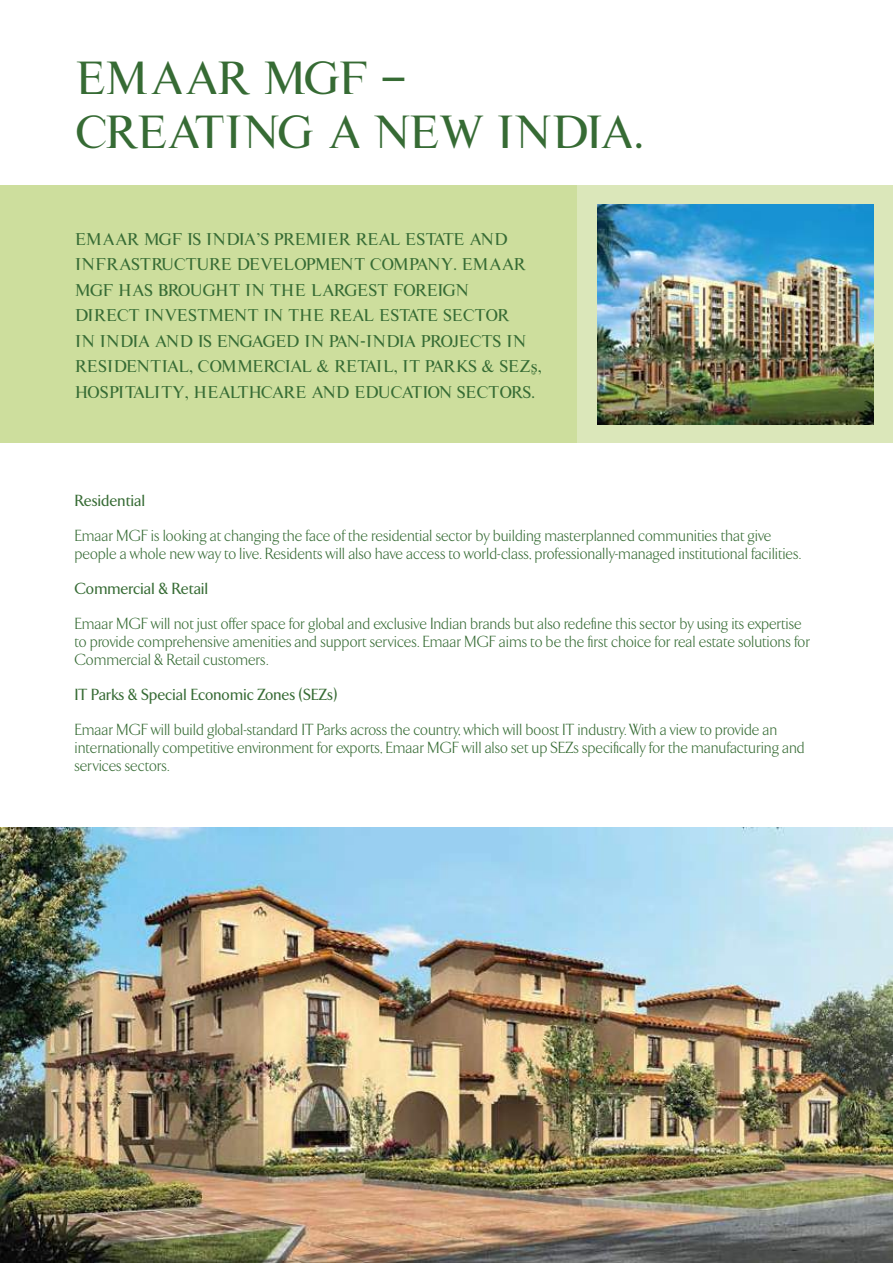
<style>
.page{position:relative;width:893px;height:1263px;background:#fff}
.page>*{position:absolute;margin:0;border:0;box-sizing:border-box;transform-origin:0 0}
.t1{font:45px/54px "Crazy Crazy";letter-spacing:-.05em;color:#366b34}
.t2{font:300 16.5px/18px "Arrow";letter-spacing:.01em;color:#366b34}
.t3{font:16.5px/25.5px "Crazy Crazy";letter-spacing:-.05em;color:#366b34}
.t4{font:500 16.5px "Arrow";letter-spacing:.01em;color:#366b34}
</style>
<div class="page">
<img style="left:0;top:828px;width:893px;height:435px">
<div style="left:0;top:185px;width:893px;height:258px;background:#cdde9d"></div>
<div style="left:577px;top:185px;width:316px;height:258px;background:#dbe7ba"></div>
<img style="left:597px;top:204px;width:276px;height:220px">
<h1 class="t1" style="left:75px;top:53px;width:570px">EMAAR MGF –<br>CREATING A NEW INDIA.</h1>
<p class="t3" style="left:75px;top:227px;width:469px">EMAAR MGF IS INDIA’S PREMIER REAL ESTATE AND INFRASTRUCTURE DEVELOPMENT COMPANY. EMAAR MGF HAS BROUGHT IN THE LARGEST FOREIGN<br>DIRECT INVESTMENT IN THE REAL ESTATE SECTOR<br>IN INDIA AND IS ENGAGED IN PAN-INDIA PROJECTS IN RESIDENTIAL, COMMERCIAL &amp; RETAIL, IT PARKS &amp; SEZs, HOSPITALITY, HEALTHCARE AND EDUCATION SECTORS.</p>
<p class="t4" style="left:75px;top:492px;width:72px">Residential</p>
<p class="t2" style="left:75px;top:527px;width:728px">Emaar MGF is looking at changing the face of the residential sector by building masterplanned communities that give people a whole new way to live. Residents will also have access to world-class, professionally-managed institutional facilities.</p>
<p class="t4" style="left:75px;top:580px;width:135px">Commercial &amp; Retail</p>
<p class="t2" style="left:75px;top:615px;width:737px">Emaar MGF will not just offer space for global and exclusive Indian brands but also redefine this sector by using its expertise to provide comprehensive amenities and support services. Emaar MGF aims to be the first choice for real estate solutions for<br>Commercial &amp; Retail customers.</p>
<p class="t4" style="left:75px;top:686px;width:264px">IT Parks &amp; Special Economic Zones (SEZs)</p>
<p class="t2" style="left:75px;top:721px;width:732px">Emaar MGF will build global-standard IT Parks across the country, which will boost IT industry. With a view to provide an internationally competitive environment for exports, Emaar MGF will also set up SEZs specifically for the manufacturing and services sectors.</p>
</div>
